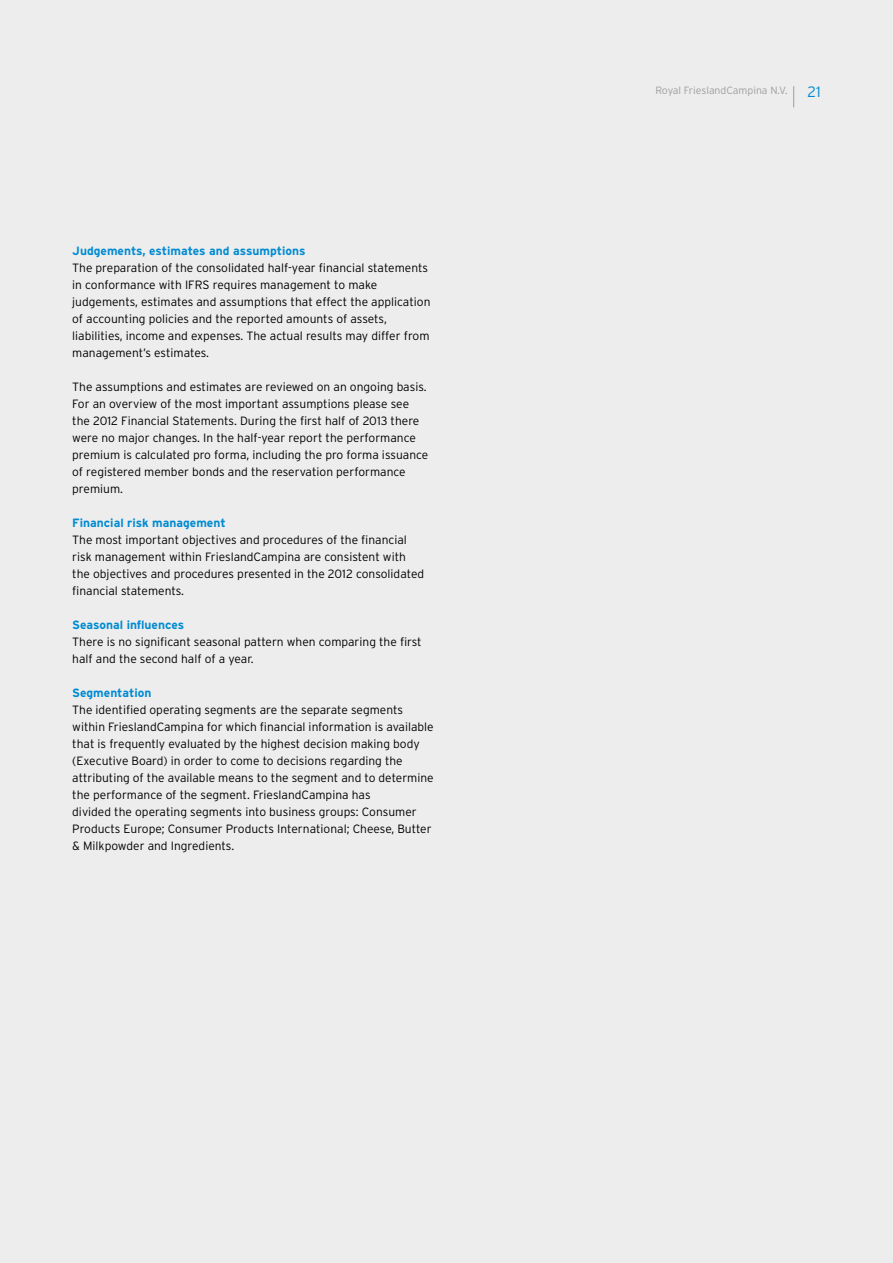
<style>
.page{position:relative;width:893px;height:1263px;background:#ededed}
.page>*{position:absolute;margin:0;border:0;box-sizing:border-box;transform-origin:0 0}
.t1{font:300 15px "Interstate";color:#008bd2}
.t2{font:300 12px/17px "Interstate";color:#000}
.t3{font:700 12px "Interstate";color:#008bd2}
.t4{font:300 10.5px "Interstate";color:#9d9d9c}
</style>
<div class="page">
<svg style="left:793px;top:86px;width:1px;height:21px"></svg>
<p class="t3" style="left:72px;top:244px;width:235px">Judgements, estimates and assumptions</p>
<p class="t2" style="left:72px;top:259px;width:360px">The preparation of the consolidated half-year financial statements in conformance with IFRS requires management to make judgements, estimates and assumptions that effect the application of accounting policies and the reported amounts of assets, liabilities, income and expenses. The actual results may differ from management’s estimates.</p>
<p class="t2" style="left:72px;top:378px;width:358px">The assumptions and estimates are reviewed on an ongoing basis.<br>For an overview of the most important assumptions please see the 2012 Financial Statements. During the first half of 2013 there were no major changes. In the half-year report the performance premium is calculated pro forma, including the pro forma issuance of registered member bonds and the reservation performance premium.</p>
<p class="t3" style="left:72px;top:516px;width:155px">Financial risk management</p>
<p class="t2" style="left:72px;top:531px;width:353px">The most important objectives and procedures of the financial risk management within FrieslandCampina are consistent with the objectives and procedures presented in the 2012 consolidated financial statements.</p>
<p class="t3" style="left:72px;top:618px;width:113px">Seasonal influences</p>
<p class="t2" style="left:72px;top:633px;width:351px">There is no significant seasonal pattern when comparing the first half and the second half of a year.</p>
<p class="t3" style="left:72px;top:686px;width:81px">Segmentation</p>
<p class="t2" style="left:72px;top:701px;width:363px">The identified operating segments are the separate segments within FrieslandCampina for which financial information is available that is frequently evaluated by the highest decision making body (Executive Board) in order to come to decisions regarding the attributing of the available means to the segment and to determine the performance of the segment. FrieslandCampina has<br>divided the operating segments into business groups: Consumer Products Europe; Consumer Products International; Cheese, Butter &amp; Milkpowder and Ingredients.</p>
<p class="t4" style="left:655px;top:84px;width:134px">Royal FrieslandCampina N.V.</p>
<p class="t1" style="left:807px;top:83px;width:15px">21</p>
</div>
